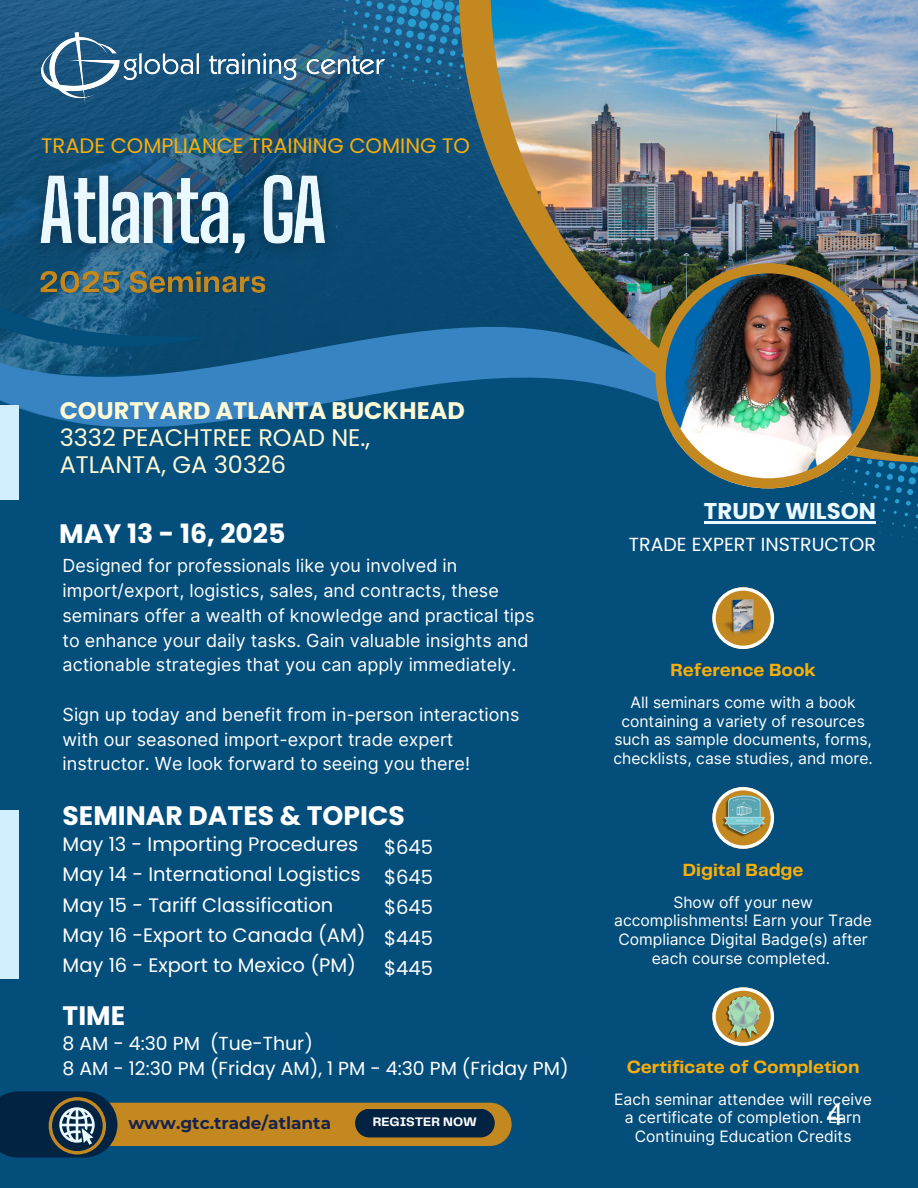
<style>
.page{position:relative;width:918px;height:1188px;background:#034e7b}
.page>*{position:absolute;margin:0;border:0;box-sizing:border-box;transform-origin:0 0}
.t1{font:30px "Canva Sans";color:#fff}
.t2{font:700 26.7px "Poppins";color:#fff}
.t3{font:24px/27px "Poppins";color:#fff8d5}
.t4{font:700 22.8px "Poppins";color:#eaf8ff}
.t5{font:21px "Poppins";color:#f8ae0a}
.t6{font:19.5px "Poppins";color:#fff}
.t7{font:18.9px "Poppins";color:#fff}
.t8{font:700 18.3px "Telegraf";color:#f8ae0a}
.t9{font:18px/24.8px "Inter";color:#fff}
.t10{font:700 16.95px "Montserrat";color:#18234b}
.t11{font:15.75px/18.8px "Inter";color:#fff;text-align:center}
.t12{font:700 12.9px "Telegraf";color:#fff}
.s1{font-weight:700}
</style>
<div class="page">
<svg style="left:840px;top:463px;width:78px;height:76px"></svg>
<img style="left:0;top:0;width:459px;height:153px">
<svg style="left:0;top:153px;width:777px;height:336px"></svg>
<svg style="left:0;top:100px;width:238px;height:272px"></svg>
<svg style="left:0;top:392px;width:77px;height:31px"></svg>
<svg style="left:329px;top:0;width:130px;height:99px;background:#1c6594"></svg>
<svg style="left:459px;top:0;width:459px;height:463px"></svg>
<img style="left:490px;top:0;width:428px;height:459px">
<div style="left:55px;top:1103px;width:457px;height:43px;background:#c48820;border-radius:22px"></div>
<svg style="left:0;top:1091px;width:117px;height:67px;background:#264152"></svg>
<div style="left:355px;top:1109px;width:140px;height:28px;background:#022442;border-radius:14px"></div>
<img style="left:41px;top:33px;width:343px;height:72px">
<div style="left:0;top:811px;width:19px;height:168px;background:#d1efff"></div>
<div style="left:0;top:405px;width:19px;height:95px;background:#d1efff"></div>
<svg style="left:712px;top:587px;width:62px;height:62px"></svg>
<img style="left:717px;top:600px;width:53px;height:37px">
<svg style="left:712px;top:787px;width:62px;height:62px"></svg>
<img style="left:719px;top:793px;width:48px;height:47px">
<svg style="left:712px;top:987px;width:62px;height:59px"></svg>
<img style="left:726px;top:995px;width:34px;height:45px">
<img style="left:656px;top:263px;width:225px;height:225px">
<img style="left:19px;top:156px;width:328px;height:123px">
<img style="left:37px;top:269px;width:238px;height:30px">
<hr style="left:704px;top:521px;width:172px;height:3px;background:#eaf8ff">
<p class="t5" style="left:41px;top:131px;width:430px">TRADE COMPLIANCE TRAINING COMING TO</p>
<p class="t3" style="left:60px;top:397px;width:407px"><span class="s1">COURTYARD ATLANTA BUCKHEAD<br></span>3332 PEACHTREE ROAD NE.,<br>ATLANTA, GA 30326</p>
<p class="t2" style="left:59px;top:515px;width:228px">MAY 13 - 16, 2025</p>
<p class="t9" style="left:63px;top:553px;width:473px">Designed for professionals like you involved in import/export, logistics, sales, and contracts, these seminars offer a wealth of knowledge and practical tips to enhance your daily tasks. Gain valuable insights and actionable strategies that you can apply immediately.</p>
<p class="t9" style="left:63px;top:702px;width:458px">Sign up today and benefit from in-person interactions with our seasoned import-export trade expert instructor. We look forward to seeing you there!</p>
<p class="t2" style="left:63px;top:797px;width:344px">SEMINAR DATES &amp; TOPICS</p>
<p class="t6" style="left:384px;top:833px;width:51px">$645</p>
<p class="t6" style="left:384px;top:864px;width:51px">$645</p>
<h4 class="t6" style="left:384px;top:894px;width:51px">$645</h4>
<p class="t6" style="left:384px;top:924px;width:50px">$445</p>
<p class="t6" style="left:384px;top:955px;width:50px">$445</p>
<p class="t6" style="left:63px;top:830px;width:297px">May 13 - Importing Procedures</p>
<p class="t6" style="left:63px;top:861px;width:300px">May 14 - International Logistics</p>
<p class="t6" style="left:63px;top:891px;width:272px">May 15 - Tariff Classification</p>
<p class="t6" style="left:63px;top:922px;width:305px">May 16 -Export to Canada (AM)</p>
<p class="t6" style="left:63px;top:952px;width:295px">May 16 - Export to Mexico (PM)</p>
<p class="t2" style="left:63px;top:997px;width:64px">TIME</p>
<p class="t7" style="left:63px;top:1030px;width:252px">8 AM - 4:30 PM (Tue-Thur)</p>
<p class="t7" style="left:63px;top:1055px;width:508px">8 AM - 12:30 PM (Friday AM), 1 PM - 4:30 PM (Friday PM)</p>
<p class="t10" style="left:128px;top:1113px;width:204px">www.gtc.trade/atlanta</p>
<p class="t12" style="left:373px;top:1116px;width:106px">REGISTER NOW</p>
<p class="t4" style="left:704px;top:495px;width:173px">TRUDY WILSON</p>
<p class="t7" style="left:629px;top:532px;width:248px">TRADE EXPERT INSTRUCTOR</p>
<p class="t8" style="left:670px;top:662px;width:147px">Reference Book</p>
<p class="t11" style="left:613px;top:693px;width:261px">All seminars come with a book containing a variety of resources such as sample documents, forms, checklists, case studies, and more.</p>
<p class="t8" style="left:683px;top:862px;width:122px">Digital Badge</p>
<h4 class="t11" style="left:614px;top:893px;width:259px">Show off your new accomplishments! Earn your Trade<br>Compliance Digital Badge(s) after each course completed.</h4>
<h5 class="t8" style="left:627px;top:1059px;width:234px">Certificate of Completion</h5>
<h6 class="t11" style="left:614px;top:1090px;width:259px">Each seminar attendee will receive a certificate of completion. Earn<br>Continuing Education Credits</h6>
<h1 class="t1" style="left:826px;top:1093px;width:20px">4</h1>
</div>
